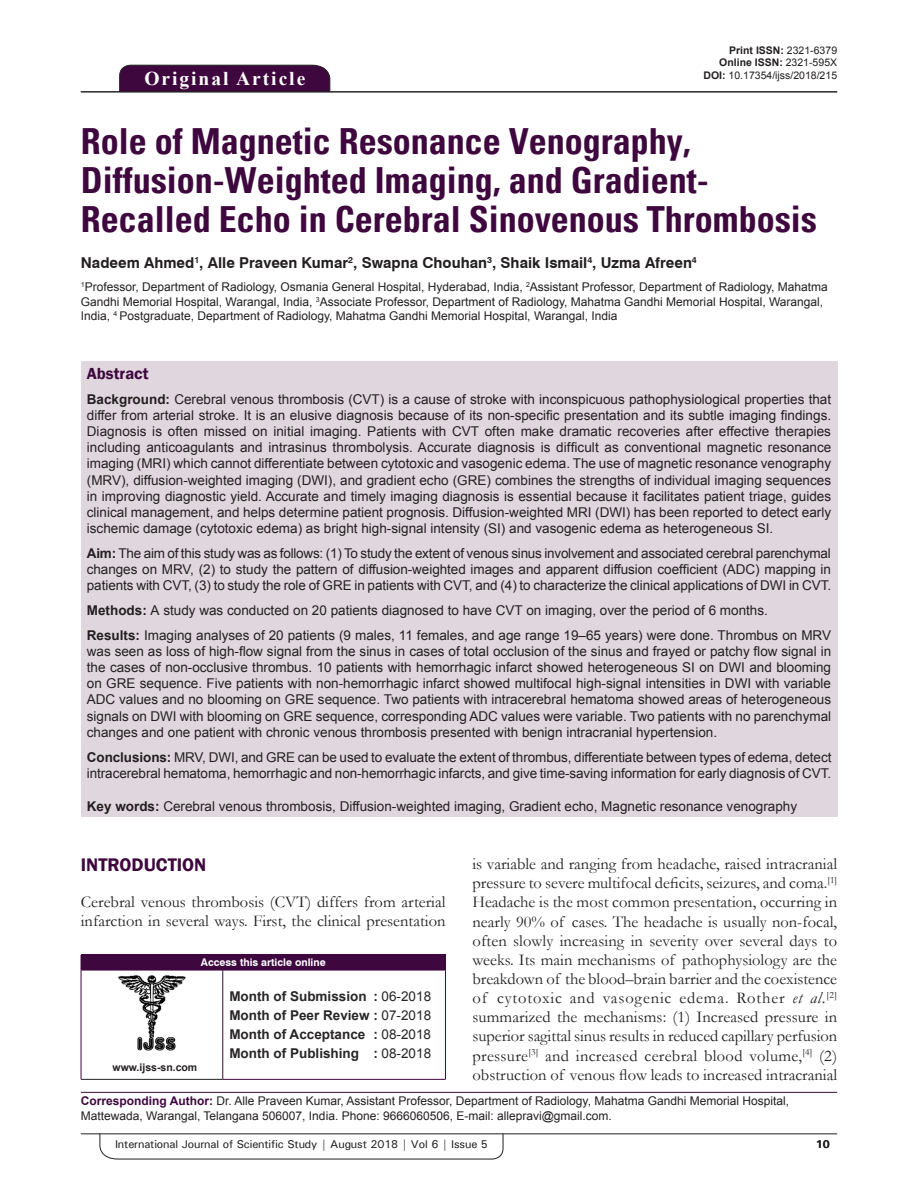
<style>
.page{position:relative;width:918px;height:1188px;background:#fff}
.page>*{position:absolute;margin:0;border:0;box-sizing:border-box;transform-origin:0 0}
.AT{font:700 condensed 36px/39px "Univers";color:#3e083e}
.AH{font:700 19.5px "Times New Roman";letter-spacing:.1em;color:#fff}
.t1{font:600 18.75px "Franklin Gothic";color:#3e083e}
.TX{font:16.5px/19.2px "Garamond";color:#231f20;text-align:justify}
.ABSH{font:600 16.5px "Franklin Gothic";color:#3e083e}
.AU{font:700 15px "Swiss 721 BT";color:#231f20}
.ABS{font:13.5px/16.2px "Arial";letter-spacing:-.005em;color:#231f20;text-align:justify}
.KWD{font:13.5px "Arial";color:#231f20}
.HIS{font:700 13.5px/18.8px "Arial";color:#282526;text-align:justify}
.AFF{font:12px/14.4px "Arial";color:#231f20}
.ADD{font:12px/14.4px "Arial";color:#231f20}
.RF{font:500 11.25px "Univers";letter-spacing:-.01em;color:#231f20}
.t2{font:700 11.25px "Univers";color:#231f20}
.DOI{font:700 10.5px "Arial";color:#231f20}
.DOI-2{font:10.5px "Arial";color:#231f20}
.AAO{font:700 10.5px "Swiss 721 BT";color:#fff}
.Web{font:700 10.5px "Arial";color:#231f20}
.s1{font-weight:400}
.s2{font-weight:700}
.s3{font-style:italic}
.s4{font-weight:700;color:#3e083e}
</style>
<div class="page">
<hr style="left:81px;top:1134px;width:756px;height:1px;background:#231f20">
<svg style="left:100px;top:1133px;width:403px;height:26px"></svg>
<div style="left:119px;top:65px;width:211px;height:26px;background:#3e083e"></div>
<hr style="left:81px;top:91px;width:756px;height:1px;background:#231f20">
<div style="left:81px;top:361px;width:756px;height:456px;background:#e0d7de"></div>
<div style="left:81px;top:955px;width:364px;height:15px;background:#3e083e"></div>
<svg style="left:445px;top:955px;width:1px;height:15px"></svg>
<hr style="left:81px;top:970px;width:142px;height:1px;background:#3e083e">
<hr style="left:81px;top:970px;width:1px;height:109px;background:#3e083e">
<hr style="left:81px;top:1079px;width:142px;height:1px;background:#231f20">
<hr style="left:223px;top:970px;width:223px;height:1px;background:#3e083e">
<hr style="left:223px;top:970px;width:1px;height:109px;background:#3e083e">
<hr style="left:445px;top:970px;width:1px;height:109px;background:#3e083e">
<hr style="left:223px;top:1079px;width:223px;height:1px;background:#3e083e">
<img style="left:118px;top:975px;width:68px;height:76px">
<hr style="left:81px;top:1092px;width:756px;height:1px;background:#3e083e">
<p class="AH" style="left:144px;top:65px;width:162px">Original Article</p>
<p class="DOI" style="left:729px;top:43px;width:109px">Print ISSN: <span class="s1">2321-6379</span></p>
<p class="DOI" style="left:719px;top:56px;width:119px">Online ISSN: <span class="s1">2321-595X</span></p>
<p class="DOI-2" style="left:704px;top:68px;width:135px"><span class="s2">DOI:</span> 10.17354/ijss/2018/215</p>
<p class="AT" style="left:81px;top:122px;width:737px">Role of Magnetic Resonance Venography,<br>Diffusion-Weighted Imaging, and Gradient-<br>Recalled Echo in Cerebral Sinovenous Thrombosis</p>
<p class="AU" style="left:81px;top:254px;width:618px">Nadeem Ahmed<sup>1</sup>, Alle Praveen Kumar<sup>2</sup>, Swapna Chouhan<sup>3</sup>, Shaik Ismail<sup>4</sup>, Uzma Afreen<sup>4</sup></p>
<p class="AFF" style="left:81px;top:280px;width:749px"><sup>1</sup>Professor, Department of Radiology, Osmania General Hospital, Hyderabad, India, <sup>2</sup>Assistant Professor, Department of Radiology, Mahatma<br>Gandhi Memorial Hospital, Warangal, India, <sup>3</sup>Associate Professor, Department of Radiology, Mahatma Gandhi Memorial Hospital, Warangal,<br>India, <sup>4</sup> Postgraduate, Department of Radiology, Mahatma Gandhi Memorial Hospital, Warangal, India</p>
<p class="ABSH" style="left:87px;top:363px;width:63px">Abstract</p>
<p class="ABS" style="left:87px;top:391px;width:746px"><span class="s2">Background:</span> Cerebral venous thrombosis (CVT) is a cause of stroke with inconspicuous pathophysiological properties that differ from arterial stroke. It is an elusive diagnosis because of its non-specific presentation and its subtle imaging findings.<br>Diagnosis is often missed on initial imaging. Patients with CVT often make dramatic recoveries after effective therapies including anticoagulants and intrasinus thrombolysis. Accurate diagnosis is difficult as conventional magnetic resonance imaging (MRI) which cannot differentiate between cytotoxic and vasogenic edema. The use of magnetic resonance venography (MRV), diffusion-weighted imaging (DWI), and gradient echo (GRE) combines the strengths of individual imaging sequences in improving diagnostic yield. Accurate and timely imaging diagnosis is essential because it facilitates patient triage, guides clinical management, and helps determine patient prognosis. Diffusion-weighted MRI (DWI) has been reported to detect early ischemic damage (cytotoxic edema) as bright high-signal intensity (SI) and vasogenic edema as heterogeneous SI.</p>
<p class="ABS" style="left:87px;top:545px;width:746px"><span class="s2">Aim:</span> The aim of this study was as follows: (1) To study the extent of venous sinus involvement and associated cerebral parenchymal changes on MRV, (2) to study the pattern of diffusion-weighted images and apparent diffusion coefficient (ADC) mapping in patients with CVT, (3) to study the role of GRE in patients with CVT, and (4) to characterize the clinical applications of DWI in CVT.</p>
<p class="ABS" style="left:87px;top:602px;width:683px"><span class="s2">Methods:</span> A study was conducted on 20 patients diagnosed to have CVT on imaging, over the period of 6 months.</p>
<p class="ABS" style="left:87px;top:627px;width:746px"><span class="s2">Results:</span> Imaging analyses of 20 patients (9 males, 11 females, and age range 19–65 years) were done. Thrombus on MRV was seen as loss of high-flow signal from the sinus in cases of total occlusion of the sinus and frayed or patchy flow signal in the cases of non-occlusive thrombus. 10 patients with hemorrhagic infarct showed heterogeneous SI on DWI and blooming on GRE sequence. Five patients with non-hemorrhagic infarct showed multifocal high-signal intensities in DWI with variable ADC values and no blooming on GRE sequence. Two patients with intracerebral hematoma showed areas of heterogeneous signals on DWI with blooming on GRE sequence, corresponding ADC values were variable. Two patients with no parenchymal changes and one patient with chronic venous thrombosis presented with benign intracranial hypertension.</p>
<p class="ABS" style="left:87px;top:749px;width:746px"><span class="s2">Conclusions:</span> MRV, DWI, and GRE can be used to evaluate the extent of thrombus, differentiate between types of edema, detect intracerebral hematoma, hemorrhagic and non-hemorrhagic infarcts, and give time-saving information for early diagnosis of CVT.</p>
<p class="KWD" style="left:87px;top:797px;width:712px"><span class="s2">Key words:</span> Cerebral venous thrombosis, Diffusion-weighted imaging, Gradient echo, Magnetic resonance venography</p>
<p class="TX" style="left:473px;top:854px;width:366px">is variable and ranging from headache, raised intracranial pressure to severe multifocal deficits, seizures, and coma.<sup>[1] </sup>Headache is the most common presentation, occurring in nearly 90% of cases. The headache is usually non-focal, often slowly increasing in severity over several days to weeks. Its main mechanisms of pathophysiology are the breakdown of the blood–brain barrier and the coexistence of cytotoxic and vasogenic edema. Rother <span class="s3">et al.</span><sup>[2] </sup>summarized the mechanisms: (1) Increased pressure in superior sagittal sinus results in reduced capillary perfusion pressure<sup>[3]</sup> and increased cerebral blood volume,<sup>[4]</sup> (2) obstruction of venous flow leads to increased intracranial</p>
<h1 class="t1" style="left:81px;top:854px;width:127px">INTRODUCTION</h1>
<p class="TX" style="left:81px;top:893px;width:366px;line-height:18.8px">Cerebral venous thrombosis (CVT) differs from arterial infarction in several ways. First, the clinical presentation</p>
<p class="AAO" style="left:201px;top:956px;width:126px">Access this article online</p>
<p class="HIS" style="left:229px;top:988px;width:203px">Month of Submission : <span class="s1">06-2018<br></span>Month of Peer Review : <span class="s1">07-2018<br></span>Month of Acceptance : <span class="s1">08-2018<br></span>Month of Publishing : <span class="s1">08-2018</span></p>
<p class="ADD" style="left:81px;top:1094px;width:710px"><span class="s4">Corresponding Author:</span> Dr. Alle Praveen Kumar, Assistant Professor, Department of Radiology, Mahatma Gandhi Memorial Hospital,<br>Mattewada, Warangal, Telangana 506007, India. Phone: 9666060506, E-mail: allepravi@gmail.com.</p>
<p class="Web" style="left:113px;top:1060px;width:86px">www.ijss-sn.com</p>
<p class="RF" style="left:115px;top:1137px;width:375px">International Journal of Scientific Study | August 2018 | Vol 6 | Issue 5</p>
<p class="t2" style="left:816px;top:1137px;width:16px">10</p>
</div>
